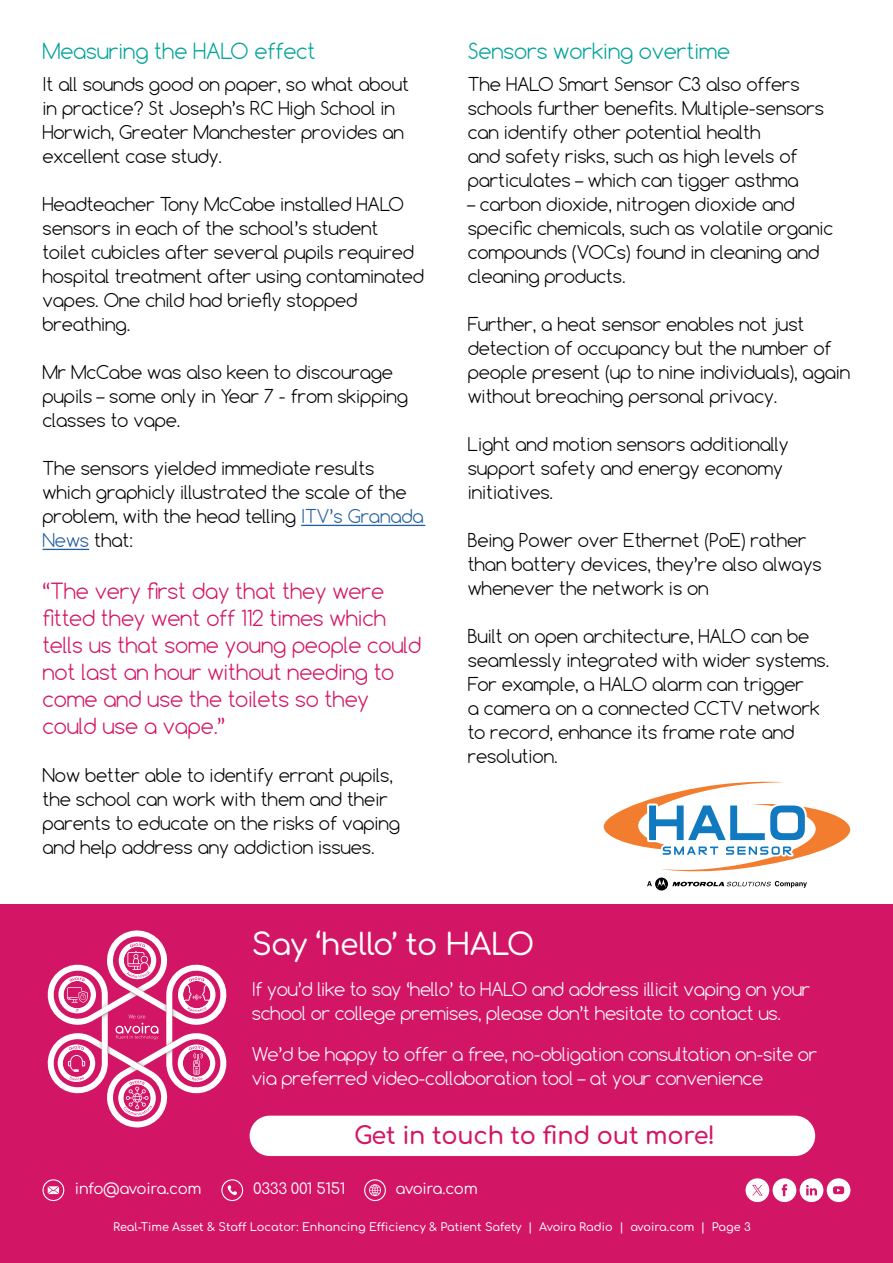
<style>
.page{position:relative;width:893px;height:1263px;background:#fff}
.page>*{position:absolute;margin:0;border:0;box-sizing:border-box;transform-origin:0 0}
.t1{font:500 30px "Comfortaa";letter-spacing:-.02em;color:#fff}
.t2{font:600 24px "Comfortaa";letter-spacing:-.01em;color:#d31566}
.t3{font:300 21px/27px "Comfortaa";letter-spacing:-.01em;color:#d31566}
.t4{font:300 21px "Comfortaa";letter-spacing:-.01em;color:#00a39a}
.t5{font:300 18px/24px "Comfortaa";letter-spacing:-.01em;color:#000}
.t6{font:300 18px/24px "Comfortaa";letter-spacing:-.02em;color:#fff}
.t7{font:15px "Comfortaa";letter-spacing:-.02em;color:#fff}
.t8{font:500 11.25px "Comfortaa";color:#fff}
.s1{color:#215e9e}
</style>
<div class="page">
<div style="left:0;top:904px;width:893px;height:359px;background:#d31566"></div>
<svg style="left:773px;top:1178px;width:23px;height:24px"></svg>
<div style="left:745px;top:1178px;width:24px;height:24px;background:#fff;border-radius:50%"></div>
<svg style="left:752px;top:1185px;width:11px;height:10px"></svg>
<div style="left:827px;top:1178px;width:23px;height:24px;background:#fff;border-radius:50%"></div>
<svg style="left:833px;top:1186px;width:11px;height:8px"></svg>
<div style="left:800px;top:1178px;width:23px;height:24px;background:#fff;border-radius:50%"></div>
<svg style="left:806px;top:1185px;width:11px;height:10px"></svg>
<hr style="left:301px;top:525px;width:124px;height:1px;background:#215e9e">
<hr style="left:43px;top:549px;width:46px;height:1px;background:#215e9e">
<svg style="left:221px;top:1179px;width:22px;height:22px"></svg>
<svg style="left:364px;top:1179px;width:22px;height:22px"></svg>
<svg style="left:43px;top:1179px;width:21px;height:22px"></svg>
<svg style="left:47px;top:930px;width:180px;height:198px"></svg>
<div style="left:250px;top:1116px;width:565px;height:40px;background:#fff;border-radius:20px"></div>
<svg style="left:604px;top:781px;width:246px;height:109px"></svg>
<p class="t4" style="left:43px;top:38px;width:275px">Measuring the HALO effect</p>
<p class="t5" style="left:43px;top:72px;width:368px">It all sounds good on paper, so what about in practice? St Joseph’s RC High School in Horwich, Greater Manchester provides an excellent case study.</p>
<p class="t5" style="left:43px;top:192px;width:383px">Headteacher Tony McCabe installed HALO sensors in each of the school’s student toilet cubicles after several pupils required hospital treatment after using contaminated vapes. One child had briefly stopped breathing.</p>
<p class="t5" style="left:43px;top:360px;width:367px">Mr McCabe was also keen to discourage pupils – some only in Year 7 - from skipping classes to vape.</p>
<p class="t5" style="left:43px;top:456px;width:383px">The sensors yielded immediate results which graphicly illustrated the scale of the problem, with the head telling <span class="s1">ITV’s Granada News</span> that:</p>
<p class="t3" style="left:43px;top:577px;width:380px">“The very first day that they were fitted they went off 112 times which tells us that some young people could not last an hour without needing to come and use the toilets so they could use a vape.”</p>
<p class="t5" style="left:43px;top:762px;width:359px">Now better able to identify errant pupils, the school can work with them and their parents to educate on the risks of vaping and help address any addiction issues.</p>
<p class="t4" style="left:468px;top:38px;width:264px">Sensors working overtime</p>
<p class="t5" style="left:468px;top:72px;width:358px">The HALO Smart Sensor C3 also offers schools further benefits. Multiple-sensors can identify other potential health<br>and safety risks, such as high levels of particulates – which can tigger asthma</p>
<p class="t5" style="left:468px;top:192px;width:367px">– carbon dioxide, nitrogen dioxide and specific chemicals, such as volatile organic compounds (VOCs) found in cleaning and cleaning products.</p>
<p class="t5" style="left:468px;top:312px;width:384px">Further, a heat sensor enables not just detection of occupancy but the number of people present (up to nine individuals), again without breaching personal privacy.</p>
<p class="t5" style="left:468px;top:432px;width:323px">Light and motion sensors additionally support safety and energy economy initiatives.</p>
<p class="t5" style="left:468px;top:528px;width:355px">Being Power over Ethernet (PoE) rather than battery devices, they’re also always whenever the network is on</p>
<p class="t5" style="left:468px;top:624px;width:363px">Built on open architecture, HALO can be seamlessly integrated with wider systems.<br>For example, a HALO alarm can trigger<br>a camera on a connected CCTV network to record, enhance its frame rate and resolution.</p>
<h1 class="t1" style="left:252px;top:917px;width:284px">Say ‘hello’ to HALO</h1>
<p class="t6" style="left:252px;top:977px;width:560px">If you’d like to say ‘hello’ to HALO and address illicit vaping on your school or college premises, please don’t hesitate to contact us.</p>
<p class="t6" style="left:252px;top:1042px;width:567px">We’d be happy to offer a free, no-obligation consultation on-site or via preferred video-collaboration tool – at your convenience</p>
<h2 class="t2" style="left:354px;top:1113px;width:362px">Get in touch to find out more!</h2>
<p class="t7" style="left:75px;top:1175px;width:129px">info@avoira.com</p>
<p class="t7" style="left:253px;top:1175px;width:94px">0333 001 5151</p>
<p class="t7" style="left:396px;top:1175px;width:84px">avoira.com</p>
<p class="t8" style="left:113px;top:1217px;width:639px">Real-Time Asset &amp; Staff Locator: Enhancing Efficiency &amp; Patient Safety | Avoira Radio | avoira.com | Page 3</p>
</div>
